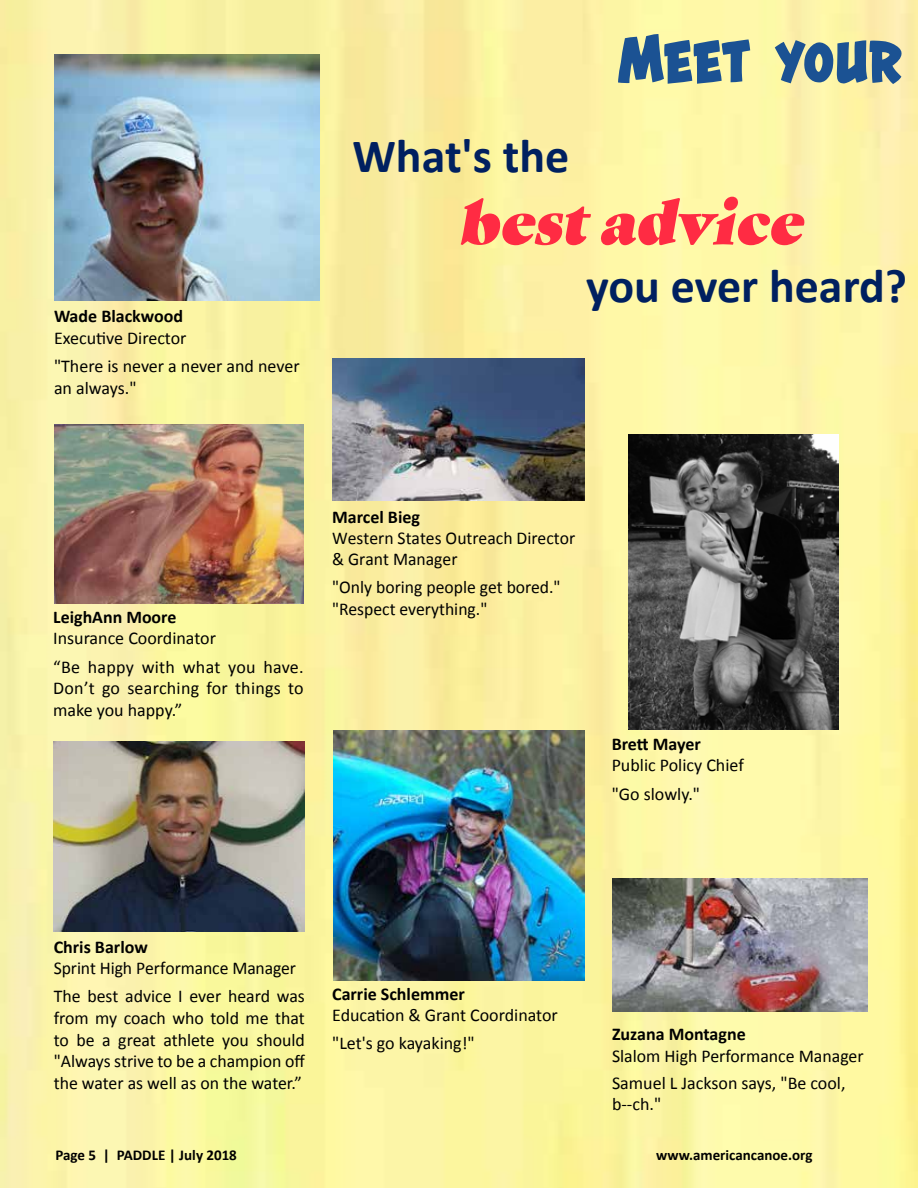
<style>
.page{position:relative;width:918px;height:1188px;background:#fff}
.page>*{position:absolute;margin:0;border:0;box-sizing:border-box;transform-origin:0 0}
.t1{font:700 72px "Astounder Squared BB";letter-spacing:-.015em;color:#1b5293}
.t2{font:italic 60px "Gastromond";color:#ff2b43}
.t3{font:700 48px "Calibri";color:#002060}
.t4{font:18px/21.6px "Calibri";color:#000}
.t5{font:700 18px "Calibri";color:#000}
.t6{font:700 17.85px "Calibri";color:#000}
.t7{font:700 15px "Calibri";color:#000}
.s1{font-weight:700}
</style>
<div class="page">
<img style="left:0;top:0;width:918px;height:1188px">
<img style="left:54px;top:54px;width:266px;height:247px">
<img style="left:629px;top:434px;width:210px;height:295px">
<img style="left:54px;top:742px;width:251px;height:189px">
<img style="left:55px;top:425px;width:249px;height:179px">
<img style="left:334px;top:730px;width:250px;height:251px">
<img style="left:332px;top:358px;width:252px;height:142px">
<img style="left:612px;top:878px;width:255px;height:133px">
<p class="t4" style="left:54px;top:306px;width:134px"><span class="s1">Wade Blackwood<br></span>Executive Director</p>
<p class="t4" style="left:54px;top:356px;width:247px">"There is never a never and never an always."</p>
<p class="t1" style="left:617px;top:16px;width:287px">Meet your</p>
<p class="t3" style="left:352px;top:126px;width:218px">What's the</p>
<p class="t2" style="left:458px;top:176px;width:361px">bestadvice</p>
<p class="t3" style="left:586px;top:255px;width:322px">you ever heard?</p>
<p class="t6" style="left:53px;top:605px;width:125px">LeighAnn Moore</p>
<p class="t4" style="left:53px;top:628px;width:164px">Insurance Coordinator</p>
<p class="t4" style="left:53px;top:656px;width:252px;text-align:justify">“Be happy with what you have.<br>Don’t go searching for things to make you happy.”</p>
<p class="t5" style="left:332px;top:505px;width:89px">Marcel Bieg</p>
<p class="t4" style="left:332px;top:527px;width:245px;line-height:21px">Western States Outreach Director &amp; Grant Manager</p>
<p class="t4" style="left:332px;top:577px;width:230px">"Only boring people get bored." "Respect everything."</p>
<p class="t5" style="left:612px;top:732px;width:91px">Brett Mayer</p>
<p class="t4" style="left:612px;top:755px;width:134px">Public Policy Chief</p>
<p class="t4" style="left:612px;top:783px;width:90px">"Go slowly."</p>
<p class="t5" style="left:54px;top:936px;width:96px">Chris Barlow</p>
<p class="t4" style="left:54px;top:957px;width:244px">Sprint High Performance Manager</p>
<p class="t4" style="left:54px;top:986px;width:253px;text-align:justify">The best advice I ever heard was from my coach who told me that to be a great athlete you should "Always strive to be a champion off the water as well as on the water.”</p>
<p class="t5" style="left:332px;top:982px;width:134px">Carrie Schlemmer</p>
<p class="t4" style="left:332px;top:1004px;width:227px">Education &amp; Grant Coordinator</p>
<p class="t4" style="left:332px;top:1032px;width:144px">"Let's go kayaking!"</p>
<p class="t4" style="left:612px;top:1023px;width:253px"><span class="s1">Zuzana Montagne<br></span>Slalom High Performance Manager</p>
<p class="t4" style="left:612px;top:1073px;width:235px;line-height:21px">Samuel L Jackson says, "Be cool, b--ch."</p>
<p class="t7" style="left:55px;top:1145px;width:183px">Page 5 | PADDLE | July 2018</p>
<p class="t7" style="left:656px;top:1145px;width:158px">www.americancanoe.org</p>
<p class="t7" style="left:53px;top:1148px;width:183px">Page 5 | PADDLE | July 2018</p>
<p class="t7" style="left:654px;top:1148px;width:158px">www.americancanoe.org</p>
</div>
